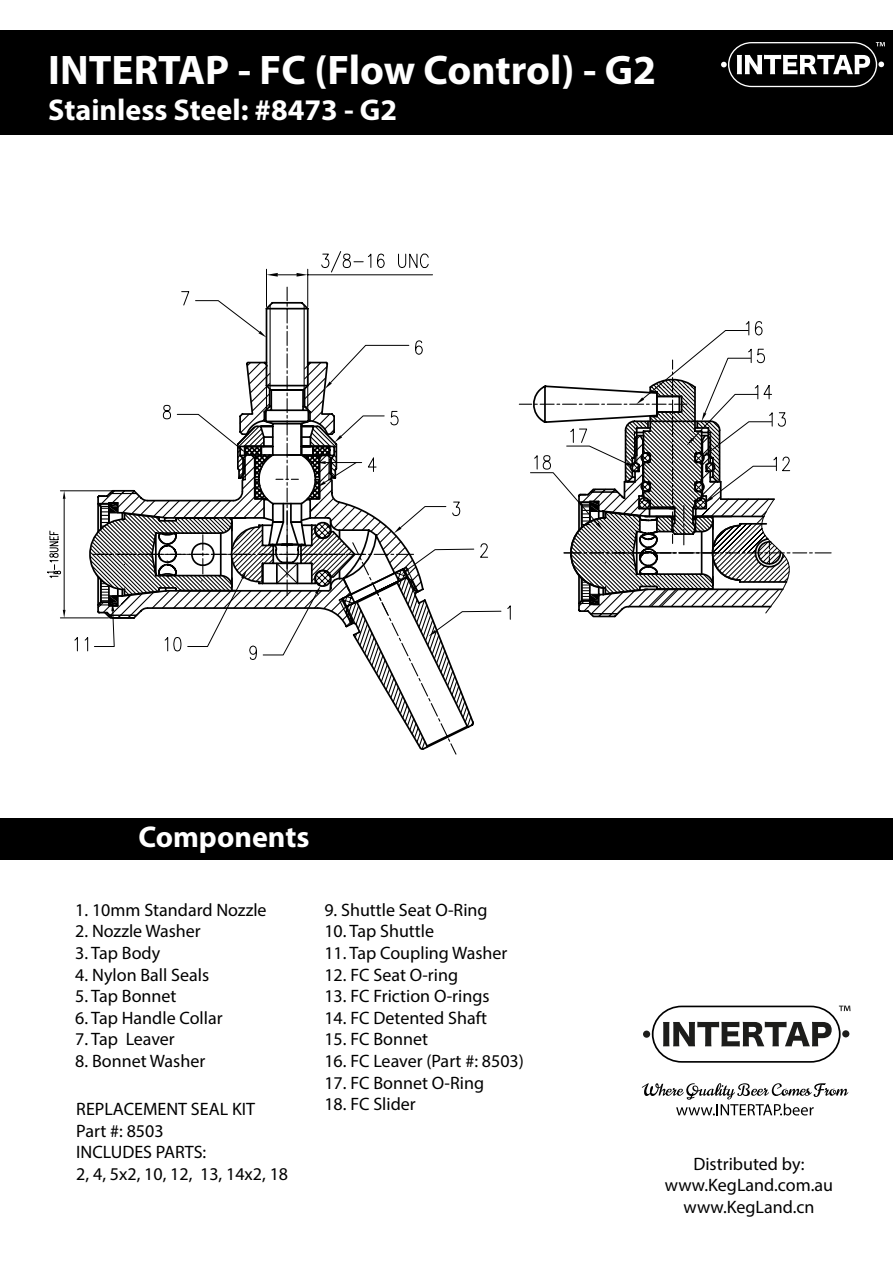
<style>
.page{position:relative;width:893px;height:1263px;background:#fff}
.page>*{position:absolute;margin:0;border:0;box-sizing:border-box;transform-origin:0 0}
.t1{font:700 41.55px "Myriad Pro";color:#fff}
.t2{font:700 30.15px "Myriad Pro";color:#fff}
.t3{font:18px/21.6px "Myriad Pro";color:#000}
</style>
<div class="page">
<svg style="left:519px;top:321px;width:312px;height:297px"></svg>
<svg style="left:266px;top:269px;width:167px;height:18px"></svg>
<svg style="left:266px;top:273px;width:12px;height:4px"></svg>
<svg style="left:296px;top:273px;width:12px;height:4px"></svg>
<svg style="left:321px;top:251px;width:108px;height:22px"></svg>
<svg style="left:74px;top:287px;width:437px;height:468px"></svg>
<hr style="left:60px;top:491px;width:53px;height:1px;background:#000">
<hr style="left:60px;top:618px;width:48px;height:1px;background:#000">
<hr style="left:64px;top:499px;width:1px;height:111px;background:#000">
<svg style="left:63px;top:491px;width:2px;height:8px"></svg>
<svg style="left:63px;top:610px;width:2px;height:8px"></svg>
<svg style="left:47px;top:531px;width:14px;height:47px"></svg>
<div style="left:0;top:30px;width:892px;height:105px;background:#000"></div>
<div style="left:0;top:818px;width:892px;height:42px;background:#000"></div>
<svg style="left:721px;top:42px;width:164px;height:45px"></svg>
<svg style="left:642px;top:1083px;width:206px;height:33px"></svg>
<div style="left:643px;top:1031px;width:7px;height:7px;background:#1d1d1b;border-radius:50%"></div>
<svg style="left:651px;top:1006px;width:199px;height:57px"></svg>
<h1 class="t1" style="left:48px;top:43px;width:609px">INTERTAP - FC (Flow Control) - G2</h1>
<h2 class="t2" style="left:48px;top:90px;width:350px">Stainless Steel: #8473 - G2</h2>
<h2 class="t2" style="left:138px;top:817px;width:173px">Components</h2>
<p class="t3" style="left:75px;top:899px;width:193px">1. 10mm Standard Nozzle</p>
<p class="t3" style="left:75px;top:920px;width:127px">2. Nozzle Washer</p>
<p class="t3" style="left:75px;top:942px;width:86px">3. Tap Body</p>
<p class="t3" style="left:75px;top:964px;width:135px">4. Nylon Ball Seals</p>
<p class="t3" style="left:75px;top:985px;width:103px">5. Tap Bonnet</p>
<p class="t3" style="left:75px;top:1007px;width:149px">6. Tap Handle Collar</p>
<p class="t3" style="left:75px;top:1028px;width:101px">7. Tap Leaver</p>
<p class="t3" style="left:75px;top:1050px;width:131px">8. Bonnet Washer</p>
<p class="t3" style="left:324px;top:899px;width:165px">9. Shuttle Seat O-Ring</p>
<p class="t3" style="left:324px;top:920px;width:111px">10. Tap Shuttle</p>
<p class="t3" style="left:324px;top:942px;width:185px">11. Tap Coupling Washer</p>
<p class="t3" style="left:324px;top:964px;width:135px">12. FC Seat O-ring</p>
<p class="t3" style="left:324px;top:985px;width:167px">13. FC Friction O-rings</p>
<p class="t3" style="left:324px;top:1007px;width:164px">14. FC Detented Shaft</p>
<p class="t3" style="left:324px;top:1028px;width:105px">15. FC Bonnet</p>
<p class="t3" style="left:324px;top:1050px;width:201px">16. FC Leaver (Part #: 8503)</p>
<p class="t3" style="left:324px;top:1072px;width:161px">17. FC Bonnet O-Ring</p>
<p class="t3" style="left:76px;top:1098px;width:180px">REPLACEMENT SEAL KIT</p>
<p class="t3" style="left:324px;top:1093px;width:93px">18. FC Slider</p>
<p class="t3" style="left:76px;top:1119px;width:213px">Part #: 8503<br>INCLUDES PARTS:<br>2, 4, 5x2, 10, 12, 13, 14x2, 18</p>
<p class="t3" style="left:665px;top:1152px;width:170px;text-align:center">Distributed by: www.KegLand.com.au www.KegLand.cn</p>
</div>
